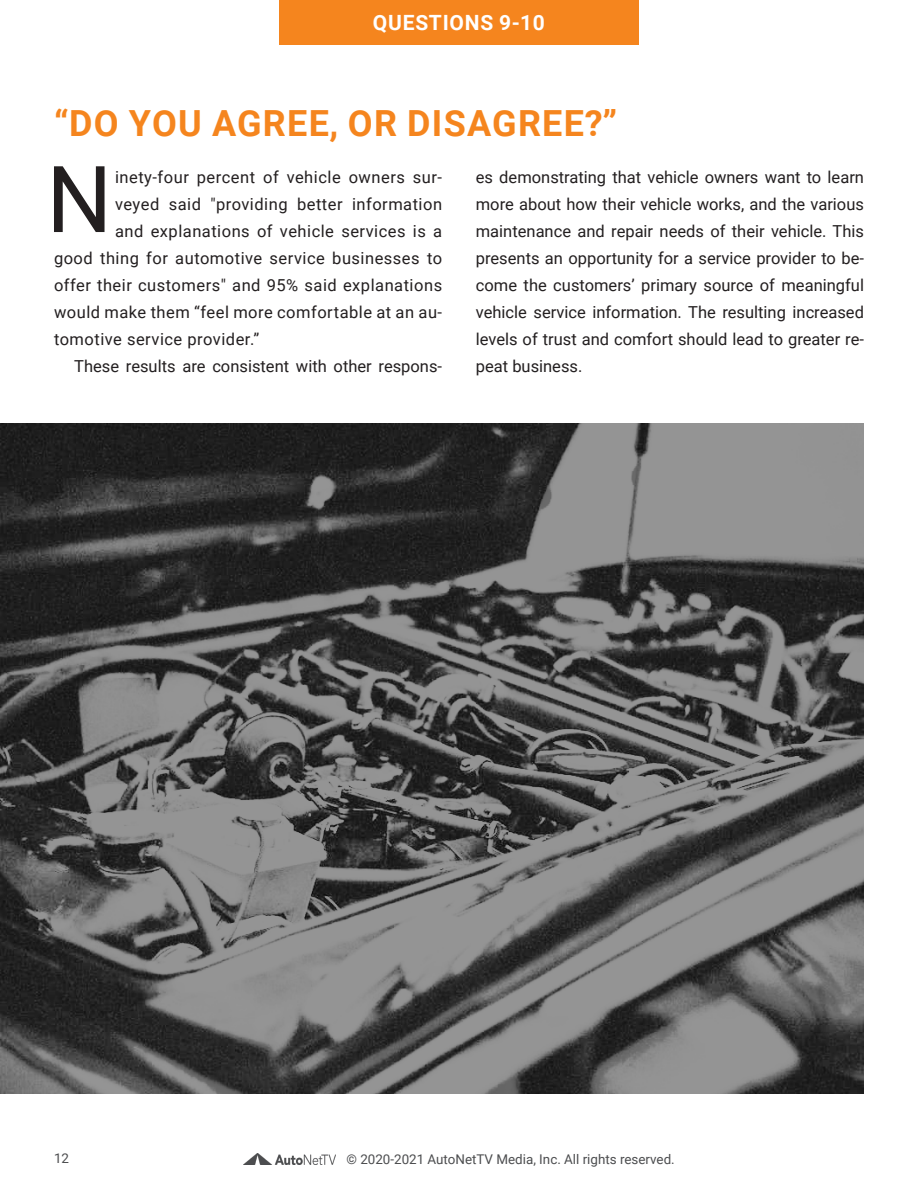
<style>
.page{position:relative;width:918px;height:1188px;background:#fff}
.page>*{position:absolute;margin:0;border:0;box-sizing:border-box;transform-origin:0 0}
.t1{font:92.4px "Roboto";color:#231f20}
.t2{font:700 36px "Roboto";letter-spacing:.035em;color:#f5851e}
.t3{font:700 21px "Roboto";letter-spacing:.035em;color:#fff}
.t4{font:16.5px/27px "Roboto";letter-spacing:.03em;color:#231f20;text-align:justify}
.t5{font:16.5px "Roboto";color:#231f20}
.t6{font:13.35px "Roboto";color:#4c4d4f}
</style>
<div class="page">
<img style="left:244px;top:1154px;width:92px;height:10px">
<img style="left:0;top:424px;width:864px;height:669px">
<div style="left:279px;top:0;width:360px;height:44px;background:#f5851e"></div>
<p class="t3" style="left:373px;top:8px;width:174px">QUESTIONS 9-10</p>
<p class="t2" style="left:54px;top:98px;width:565px">“DO YOU AGREE, OR DISAGREE?”</p>
<p class="t1" style="left:46px;top:134px;width:67px">N</p>
<p class="t4" style="left:115px;top:163px;width:329px">inety-four percent of vehicle owners sur-</p>
<p class="t4" style="left:115px;top:190px;width:329px">veyed said "providing better information</p>
<p class="t4" style="left:115px;top:217px;width:329px">and explanations of vehicle services is a</p>
<p class="t4" style="left:54px;top:244px;width:390px">good thing for automotive service businesses to</p>
<p class="t4" style="left:54px;top:271px;width:390px">offer their customers" and 95% said explanations</p>
<p class="t4" style="left:54px;top:298px;width:390px">would make them “feel more comfortable at an au-</p>
<p class="t4" style="left:54px;top:325px;width:207px">tomotive service provider.”</p>
<p class="t5" style="left:74px;top:354px;width:369px">These results are consistent with other respons-</p>
<p class="t4" style="left:476px;top:163px;width:390px">es demonstrating that vehicle owners want to learn more about how their vehicle works, and the various maintenance and repair needs of their vehicle. This presents an opportunity for a service provider to be&shy;come the customers’ primary source of meaningful vehicle service information. The resulting increased levels of trust and comfort should lead to greater re&shy;peat business.</p>
<p class="t6" style="left:54px;top:1148px;width:17px">12</p>
<p class="t6" style="left:347px;top:1150px;width:330px">© 2020-2021 AutoNetTV Media, Inc. All rights reserved.</p>
</div>
